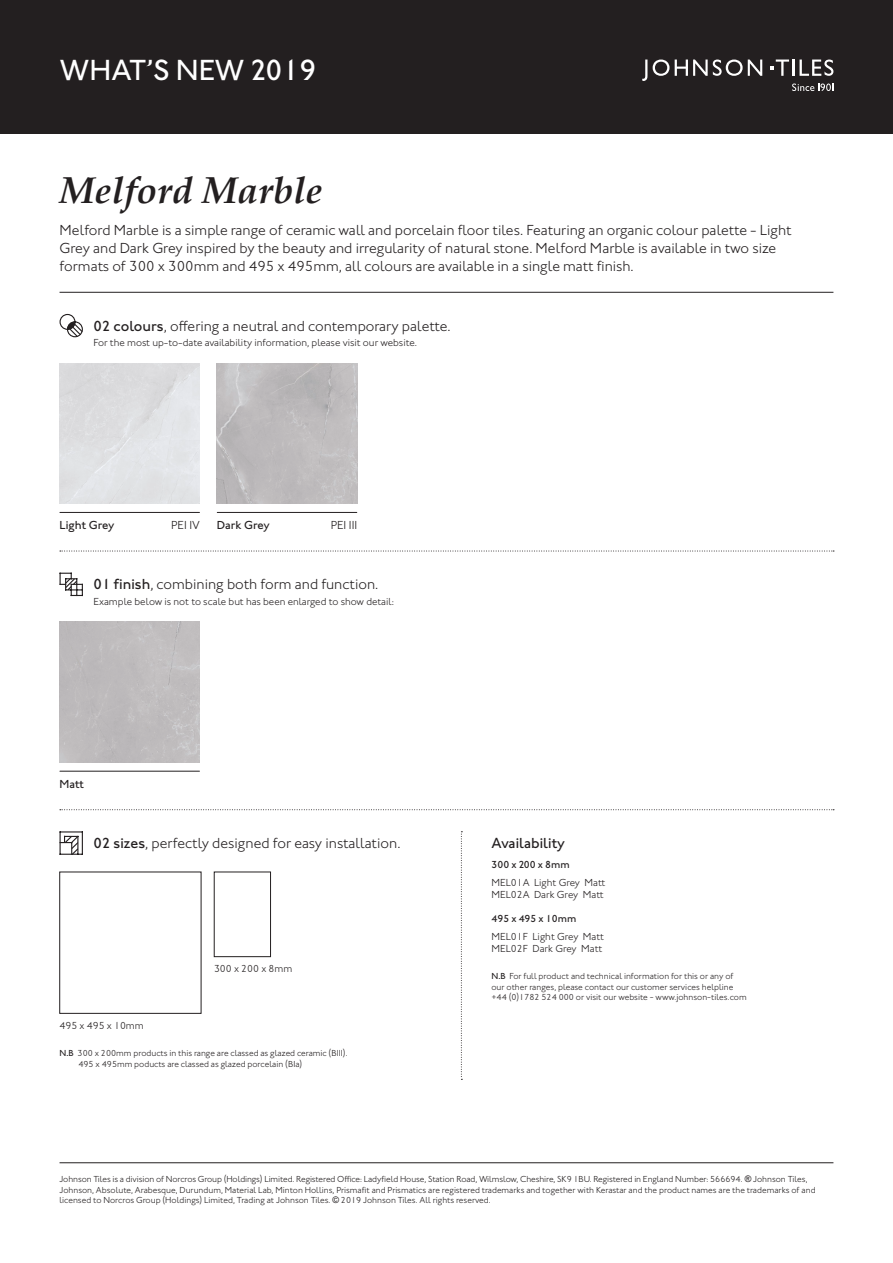
<style>
.page{position:relative;width:893px;height:1263px;background:#fff}
.page>*{position:absolute;margin:0;border:0;box-sizing:border-box;transform-origin:0 0}
.t1{font:italic 700 37.5px "Palatino";color:#231f20}
.t2{font:500 30px "Johnston ITC Std";color:#fff}
.t3{font:300 15px/18px "Johnston ITC Std";color:#231f20}
.t4{font:500 15px "Johnston ITC Std";color:#231f20}
.t5{font:500 12px "Johnston ITC Std";color:#231f20}
.t6{font:300 12px "Johnston ITC Std";color:#231f20}
.t7{font:300 10.5px "Johnston ITC Std";color:#231f20}
.t8{font:500 10.5px "Johnston ITC Std";color:#231f20}
.t9{font:300 9px/10.5px "Johnston ITC Std";color:#231f20}
.s1{font-weight:500}
.s2{font-family:"Arial";font-weight:400}
</style>
<div class="page">
<div style="left:0;top:0;width:893px;height:134px;background:#231f20"></div>
<svg style="left:800px;top:60px;width:33px;height:16px"></svg>
<svg style="left:770px;top:60px;width:24px;height:16px"></svg>
<svg style="left:675px;top:60px;width:87px;height:16px"></svg>
<svg style="left:653px;top:60px;width:16px;height:16px"></svg>
<svg style="left:642px;top:60px;width:5px;height:21px"></svg>
<svg style="left:792px;top:84px;width:41px;height:7px"></svg>
<hr style="left:60px;top:292px;width:773px;height:1px;background:#231f20">
<hr style="left:60px;top:1162px;width:773px;height:1px;background:#231f20">
<svg style="left:60px;top:831px;width:23px;height:24px"></svg>
<svg style="left:461px;top:831px;width:1px;height:249px"></svg>
<svg style="left:59px;top:313px;width:24px;height:25px"></svg>
<img style="left:60px;top:363px;width:140px;height:140px">
<hr style="left:60px;top:512px;width:139px;height:1px;background:#231f20">
<img style="left:217px;top:363px;width:140px;height:140px">
<hr style="left:217px;top:512px;width:140px;height:1px;background:#231f20">
<svg style="left:60px;top:551px;width:774px;height:1px"></svg>
<svg style="left:60px;top:573px;width:23px;height:23px"></svg>
<div style="left:60px;top:622px;width:140px;height:140px;background:#bebbbd"></div>
<hr style="left:60px;top:771px;width:139px;height:1px;background:#231f20">
<svg style="left:60px;top:809px;width:774px;height:1px"></svg>
<div style="left:214px;top:872px;width:57px;height:85px;border:1px solid #231f20"></div>
<p class="t2" style="left:60px;top:52px;width:258px">WHAT’S NEW 2019</p>
<p class="t1" style="left:60px;top:159px;width:264px">Melford Marble</p>
<p class="t3" style="left:60px;top:221px;width:734px">Melford Marble is a simple range of ceramic wall and porcelain floor tiles. Featuring an organic colour palette - Light<br>Grey and Dark Grey inspired by the beauty and irregularity of natural stone. Melford Marble is available in two size formats of 300 x 300mm and 495 x 495mm, all colours are available in a single matt finish.</p>
<p class="t3" style="left:94px;top:317px;width:359px"><span class="s1">02 colours</span>, offering a neutral and contemporary palette.</p>
<p class="t7" style="left:94px;top:336px;width:325px">For the most up-to-date availability information, please visit our website.</p>
<p class="t5" style="left:60px;top:518px;width:57px">Light Grey</p>
<p class="t5" style="left:217px;top:518px;width:55px">Dark Grey</p>
<p class="t6" style="left:171px;top:518px;width:30px">PEI IV</p>
<p class="t6" style="left:331px;top:518px;width:28px">PEI III</p>
<p class="t3" style="left:94px;top:575px;width:286px"><span class="s1">01 finish</span>, combining both form and function.</p>
<p class="t7" style="left:94px;top:595px;width:302px">Example below is not to scale but has been enlarged to show detail:</p>
<p class="t5" style="left:60px;top:777px;width:26px">Matt</p>
<p class="t3" style="left:94px;top:834px;width:308px"><span class="s1">02 sizes</span>, perfectly designed for easy installation.</p>
<p class="t7" style="left:214px;top:963px;width:80px">300 x 200 x 8mm</p>
<p class="t7" style="left:60px;top:1019px;width:86px">495 x 495 x 10mm</p>
<p class="t9" style="left:60px;top:1048px;width:289px"><span class="s1">N.B</span> 300 x 200mm products in this range are classed as glazed ceramic (BIII).</p>
<p class="t9" style="left:78px;top:1059px;width:225px">495 x 495mm poducts are classed as glazed porcelain (BIa)</p>
<p class="t4" style="left:491px;top:834px;width:75px">Availability</p>
<p class="t8" style="left:491px;top:858px;width:80px">300 x 200 x 8mm</p>
<p class="t7" style="left:491px;top:876px;width:116px">MEL01A Light Grey Matt</p>
<p class="t7" style="left:491px;top:888px;width:114px">MEL02A Dark Grey Matt</p>
<p class="t8" style="left:491px;top:912px;width:86px">495 x 495 x 10mm</p>
<p class="t7" style="left:491px;top:930px;width:114px">MEL01F Light Grey Matt</p>
<p class="t7" style="left:491px;top:942px;width:112px">MEL02F Dark Grey Matt</p>
<p class="t9" style="left:491px;top:971px;width:257px"><span class="s1">N.B</span> For full product and technical information for this or any of our other ranges, please contact our customer services helpline +44 (0)1782 524 000 or visit our website - www.johnson-tiles.com</p>
<p class="t9" style="left:60px;top:1174px;width:758px">Johnson Tiles is a division of Norcros Group (Holdings) Limited. Registered Office: Ladyfield House, Station Road, Wilmslow, Cheshire, SK9 1BU. Registered in England Number: 566694. <span class="s2">®</span> Johnson Tiles,<br>Johnson, Absolute, Arabesque, Durundum, Material Lab, Minton Hollins, Prismafit and Prismatics are registered trademarks and together with Kerastar and the product names are the trademarks of and licensed to Norcros Group (Holdings) Limited, Trading at Johnson Tiles. <span class="s2">©</span> 2019 Johnson Tiles. All rights reserved.</p>
</div>
